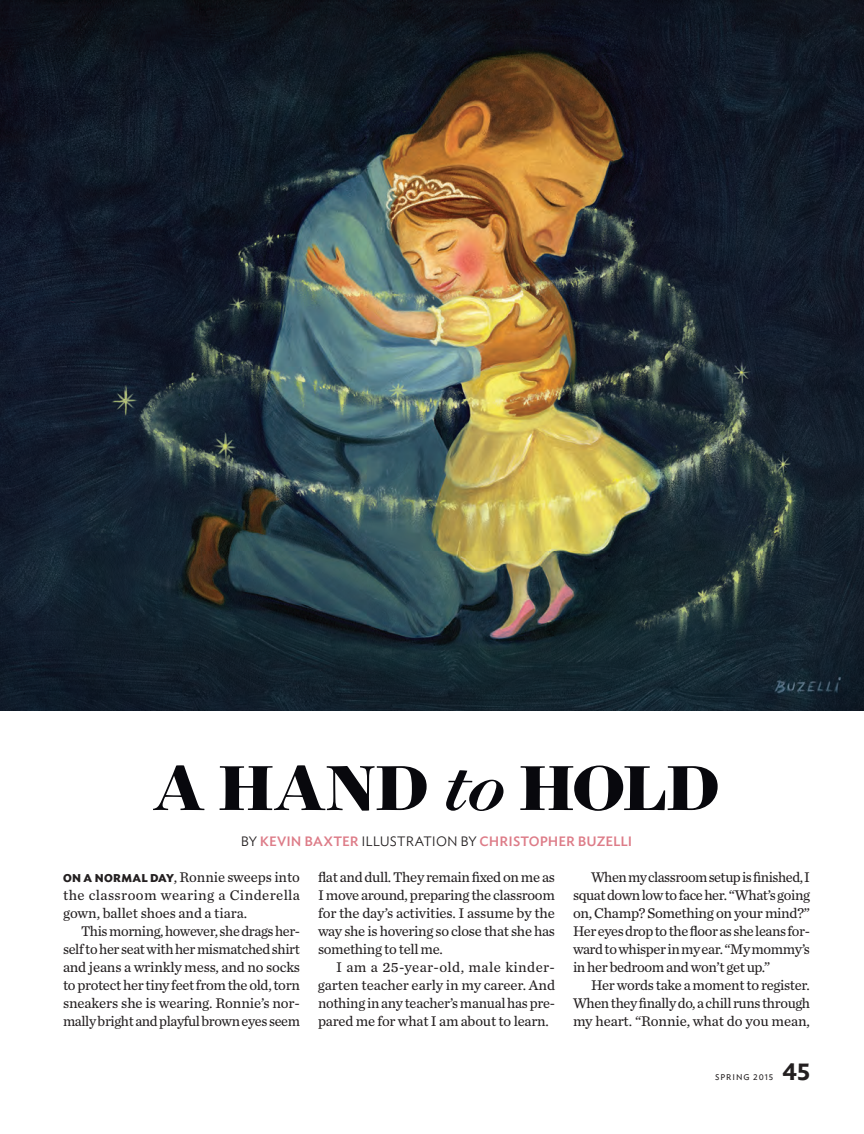
<style>
.page{position:relative;width:864px;height:1134px;background:#fff}
.page>*{position:absolute;margin:0;border:0;box-sizing:border-box;transform-origin:0 0}
.TT_headline__working{font:700 72px "Surveyor Display";color:#08080d}
.t1{font:600 24px "Ideal Sans";color:#231f20}
.TT_body_text__master{font:14.7px/18px "Chronicle Text G2";letter-spacing:-.025em;color:#231f20;text-align:justify}
.TT_body_text__1st_gr{font:14.7px/18px "Chronicle Text G2";color:#231f20;text-align:justify}
.TT_byline{font:500 13.5px "Ideal Sans";letter-spacing:.005em;color:#dd7c88}
.t2{font:8.25px "Ideal Sans";letter-spacing:.12em;color:#231f20}
.s1{font-weight:500;font-style:italic}
.s2{font-weight:300;color:#231f20}
.s3{font-family:"Ideal Sans";font-weight:700;font-size:11.25px}
</style>
<div class="page">
<img style="left:0;top:0;width:864px;height:711px">
<p class="TT_headline__working" style="left:153px;top:743px;width:568px">A HAND <span class="s1">to</span> HOLD</p>
<p class="TT_byline" style="left:241px;top:831px;width:393px"><span class="s2">BY</span> KEVIN BAXTER <span class="s2">ILLUSTRATION BY</span> CHRISTOPHER BUZELLI</p>
<p class="TT_body_text__1st_gr" style="left:63px;top:867px;width:239px"><span class="s3">ON A NORMAL DAY</span>, Ronnie sweeps into the classroom wearing a Cinderella gown, ballet shoes and a tiara.</p>
<p class="TT_body_text__master" style="left:63px;top:921px;width:239px;text-indent:18px">This morning, however, she drags her&shy;self to her seat with her mismatched shirt and jeans a wrinkly mess, and no socks to protect her tiny feet from the old, torn sneakers she is wearing. Ronnie’s nor&shy;mally bright and playful brown eyes seem</p>
<p class="TT_body_text__master" style="left:318px;top:867px;width:239px">flat and dull. They remain fixed on me as I move around, preparing the classroom for the day’s activities. I assume by the way she is hovering so close that she has something to tell me.</p>
<p class="TT_body_text__master" style="left:318px;top:957px;width:239px;text-indent:18px">I am a 25-year-old, male kinder&shy;garten teacher early in my career. And nothing in any teacher’s manual has pre&shy;pared me for what I am about to learn.</p>
<p class="TT_body_text__master" style="left:573px;top:867px;width:239px;text-indent:18px">When my classroom setup is finished, I squat down low to face her. “What’s going on, Champ? Something on your mind?” Her eyes drop to the floor as she leans for&shy;ward to whisper in my ear. “My mommy’s in her bedroom and won’t get up.”</p>
<p class="TT_body_text__master" style="left:573px;top:975px;width:239px;text-indent:18px">Her words take a moment to register.<br>When they finally do, a chill runs through my heart. “Ronnie, what do you mean,</p>
<p class="t2" style="left:715px;top:1071px;width:60px">SPRING 2015</p>
<p class="t1" style="left:782px;top:1053px;width:29px">45</p>
</div>
